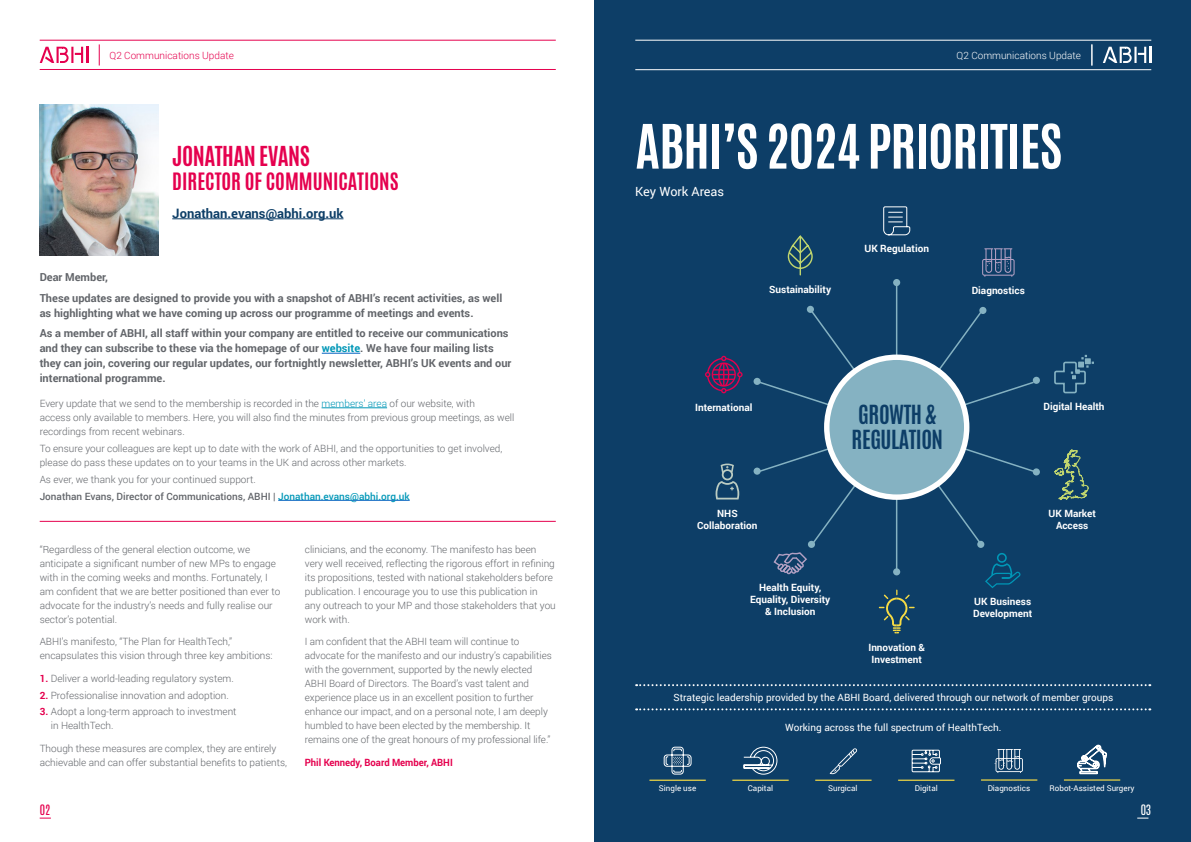
<style>
.page{position:relative;width:1191px;height:842px;background:#fff}
.page>*{position:absolute;margin:0;border:0;box-sizing:border-box;transform-origin:0 0}
.t1{font:700 52px "Antonio";letter-spacing:-.02em;color:#fff}
.t2{font:700 23px "Antonio";letter-spacing:-.02em;color:#e5004e}
.t3{font:700 22px/25px "Antonio";letter-spacing:-.02em;color:#0d3e67;text-align:center}
.t4{font:700 20px "Antonio";color:#e5004e}
.t5{font:700 13px "Roboto";color:#0d3e67}
.t6{font:12.6px "Roboto";color:#fff}
.t7{font:12px "Antonio";color:#e5004e}
.t8{font:12px "Antonio";color:#fff}
.t9{font:700 11px/20.7px "Roboto";color:#62656a}
.t10{font:300 10px/14px "Roboto";color:#62656a}
.t11{font:700 10px/12px "Roboto";color:#fff;text-align:center}
.t12{font:10px "Roboto";color:#fff}
.t13{font:500 10px/16.8px "Roboto";color:#62656a}
.t14{font:700 10px "Roboto";letter-spacing:-.005em;color:#e5004e;scale:.95 1}
.t15{font:300 10px "Roboto";color:#fff}
.t16{font:300 10px "Roboto";color:#e5004e}
.t17{font:8px "Roboto";color:#fff}
.s1{color:#0097b7}
.s2{font-weight:300}
.s3{font-weight:700;color:#e5004e}
</style>
<div class="page">
<div style="left:594px;top:0;width:597px;height:842px;background:#0d3e67"></div>
<hr style="left:896px;top:285px;width:1px;height:287px;background:#85b2c2">
<svg style="left:758px;top:380px;width:276px;height:93px"></svg>
<svg style="left:810px;top:310px;width:173px;height:237px"></svg>
<div style="left:893px;top:279px;width:7px;height:7px;background:#85b2c2;border-radius:50%"></div>
<div style="left:893px;top:568px;width:7px;height:7px;background:#85b2c2;border-radius:50%"></div>
<div style="left:977px;top:541px;width:7px;height:7px;background:#85b2c2;border-radius:50%"></div>
<div style="left:1032px;top:468px;width:8px;height:7px;background:#85b2c2;border-radius:50%"></div>
<div style="left:808px;top:541px;width:7px;height:7px;background:#85b2c2;border-radius:50%"></div>
<div style="left:807px;top:306px;width:7px;height:7px;background:#85b2c2;border-radius:50%"></div>
<div style="left:979px;top:307px;width:7px;height:7px;background:#85b2c2;border-radius:50%"></div>
<div style="left:753px;top:468px;width:7px;height:7px;background:#85b2c2;border-radius:50%"></div>
<div style="left:753px;top:378px;width:7px;height:7px;background:#85b2c2;border-radius:50%"></div>
<div style="left:1032px;top:377px;width:8px;height:7px;background:#85b2c2;border-radius:50%"></div>
<hr style="left:322px;top:353px;width:38px;height:1px;background:#0563c1">
<img style="left:40px;top:104px;width:118px;height:152px">
<hr style="left:172px;top:218px;width:171px;height:1px;background:#0d3e67">
<hr style="left:321px;top:408px;width:66px;height:1px;background:#0097b7">
<hr style="left:278px;top:500px;width:132px;height:1px;background:#0563c1">
<div style="left:826px;top:357px;width:140px;height:140px;background:#85b2c2;border-radius:50%"></div>
<div style="left:824px;top:355px;width:145px;height:145px;border:5px solid #fff;border-radius:50%"></div>
<svg style="left:982px;top:248px;width:32px;height:29px"></svg>
<svg style="left:787px;top:235px;width:26px;height:41px"></svg>
<svg style="left:1054px;top:355px;width:40px;height:39px"></svg>
<svg style="left:773px;top:552px;width:34px;height:23px"></svg>
<svg style="left:705px;top:356px;width:37px;height:37px"></svg>
<svg style="left:879px;top:590px;width:35px;height:43px"></svg>
<svg style="left:985px;top:553px;width:35px;height:35px"></svg>
<svg style="left:715px;top:463px;width:24px;height:36px"></svg>
<svg style="left:883px;top:206px;width:27px;height:30px"></svg>
<svg style="left:636px;top:684px;width:514px;height:2px"></svg>
<svg style="left:636px;top:708px;width:514px;height:2px"></svg>
<svg style="left:1054px;top:449px;width:35px;height:51px"></svg>
<hr style="left:40px;top:521px;width:516px;height:1px;background:#e5004e">
<svg style="left:994px;top:749px;width:28px;height:24px"></svg>
<hr style="left:981px;top:779px;width:56px;height:2px;background:#f6db44">
<svg style="left:663px;top:746px;width:28px;height:29px"></svg>
<hr style="left:649px;top:780px;width:57px;height:1px;background:#f6db44">
<svg style="left:1077px;top:745px;width:29px;height:29px"></svg>
<hr style="left:1064px;top:779px;width:56px;height:2px;background:#f6db44">
<svg style="left:743px;top:747px;width:34px;height:28px"></svg>
<hr style="left:732px;top:780px;width:56px;height:1px;background:#f6db44">
<svg style="left:829px;top:748px;width:28px;height:26px"></svg>
<hr style="left:815px;top:780px;width:56px;height:1px;background:#f6db44">
<svg style="left:911px;top:750px;width:30px;height:22px"></svg>
<hr style="left:898px;top:780px;width:56px;height:1px;background:#f6db44">
<svg style="left:1102px;top:47px;width:49px;height:16px"></svg>
<hr style="left:635px;top:40px;width:516px;height:1px;background:#fff">
<hr style="left:635px;top:69px;width:516px;height:1px;background:#fff">
<svg style="left:1091px;top:44px;width:1px;height:22px"></svg>
<hr style="left:40px;top:40px;width:516px;height:1px;background:#e5004e">
<hr style="left:40px;top:69px;width:516px;height:1px;background:#e5004e">
<svg style="left:99px;top:44px;width:1px;height:22px"></svg>
<svg style="left:40px;top:47px;width:48px;height:16px"></svg>
<p class="t16" style="left:110px;top:48px;width:126px">Q2 Communications Update</p>
<h2 class="t2" style="left:172px;top:139px;width:139px">JONATHAN EVANS</h2>
<h3 class="t4" style="left:172px;top:166px;width:228px">DIRECTOR OF COMMUNICATIONS</h3>
<h3 class="t5" style="left:172px;top:204px;width:173px">Jonathan.evans@abhi.org.uk</h3>
<p class="t9" style="left:40px;top:266px;width:464px">Dear Member,<br>These updates are designed to provide you with a snapshot of ABHI’s recent activities, as well</p>
<p class="t9" style="left:40px;top:302px;width:470px">as highlighting what we have coming up across our programme of meetings and events.<br>As a member of ABHI, all staff within your company are entitled to receive our communications</p>
<p class="t9" style="left:40px;top:341px;width:473px;line-height:15px">and they can subscribe to these via the homepage of our <span class="s1">website</span>. We have four mailing lists they can join, covering our regular updates, our fortnightly newsletter, ABHI’s UK events and our international programme.</p>
<p class="t10" style="left:40px;top:396px;width:476px">Every update that we send to the membership is recorded in the <span class="s1">members’ area</span> of our website, with<br>access only available to members. Here, you will also find the minutes from previous group meetings, as well recordings from recent webinars.</p>
<p class="t10" style="left:40px;top:441px;width:464px">To ensure your colleagues are kept up to date with the work of ABHI, and the opportunities to get involved, please do pass these updates on to your teams in the UK and across other markets.</p>
<p class="t13" style="left:40px;top:470px;width:371px"><span class="s2">As ever, we thank you for your continued support.<br></span>Jonathan Evans, Director of Communications, ABHI | <span class="s1">Jonathan.evans@abhi.org.uk</span></p>
<p class="t10" style="left:40px;top:542px;width:242px">“Regardless of the general election outcome, we anticipate a significant number of new MPs to engage with in the coming weeks and months. Fortunately, I am confident that we are better positioned than ever to advocate for the industry’s needs and fully realise our sector’s potential.</p>
<p class="t10" style="left:40px;top:634px;width:234px">ABHI’s manifesto, “The Plan for HealthTech,” encapsulates this vision through three key ambitions:</p>
<p class="t10" style="left:40px;top:671px;width:196px"><span class="s3">1.</span> Deliver a world-leading regulatory system.</p>
<p class="t10" style="left:40px;top:688px;width:191px"><span class="s3">2.</span> Professionalise innovation and adoption.</p>
<p class="t10" style="left:51px;top:704px;width:187px;text-indent:-11px"><span class="s3">3.</span> Adopt a long-term approach to investment in HealthTech.</p>
<p class="t10" style="left:40px;top:741px;width:249px">Though these measures are complex, they are entirely achievable and can offer substantial benefits to patients,</p>
<p class="t7" style="left:40px;top:801px;width:12px">02</p>
<p class="t10" style="left:305px;top:542px;width:252px">clinicians, and the economy. The manifesto has been very well received, reflecting the rigorous effort in refining its propositions, tested with national stakeholders before publication. I encourage you to use this publication in any outreach to your MP and those stakeholders that you work with.</p>
<p class="t10" style="left:305px;top:634px;width:248px">I am confident that the ABHI team will continue to advocate for the manifesto and our industry’s capabilities with the government, supported by the newly elected ABHI Board of Directors. The Board’s vast talent and experience place us in an excellent position to further enhance our impact, and on a personal note, I am deeply humbled to have been elected by the membership. It remains one of the great honours of my professional life.”</p>
<p class="t14" style="left:305px;top:755px;width:157px">Phil Kennedy, Board Member, ABHI</p>
<p class="t15" style="left:956px;top:48px;width:126px">Q2 Communications Update</p>
<h1 class="t1" style="left:635px;top:107px;width:428px">ABHI’S 2024 PRIORITIES</h1>
<p class="t6" style="left:635px;top:183px;width:90px">Key Work Areas</p>
<p class="t11" style="left:769px;top:283px;width:63px">Sustainability</p>
<p class="t11" style="left:864px;top:242px;width:66px">UK Regulation</p>
<p class="t11" style="left:971px;top:284px;width:55px">Diagnostics</p>
<p class="t11" style="left:695px;top:401px;width:59px">International</p>
<h3 class="t3" style="left:851px;top:403px;width:93px">GROWTH &amp;<br>REGULATION</h3>
<p class="t11" style="left:697px;top:507px;width:62px">NHS<br>Collaboration</p>
<p class="t11" style="left:750px;top:581px;width:82px">Health Equity,<br>Equality, Diversity &amp; Inclusion</p>
<p class="t11" style="left:868px;top:641px;width:58px">Innovation &amp;<br>Investment</p>
<p class="t11" style="left:1043px;top:400px;width:63px">Digital Health</p>
<p class="t11" style="left:1048px;top:507px;width:49px">UK Market<br>Access</p>
<p class="t11" style="left:973px;top:595px;width:61px;text-align:left">UK Business<br>Development</p>
<p class="t12" style="left:673px;top:690px;width:441px">Strategic leadership provided by the ABHI Board, delivered through our network of member groups</p>
<p class="t12" style="left:785px;top:721px;width:218px">Working across the full spectrum of HealthTech.</p>
<p class="t17" style="left:659px;top:783px;width:39px">Single use</p>
<p class="t17" style="left:748px;top:783px;width:27px">Capital</p>
<p class="t17" style="left:828px;top:783px;width:31px">Surgical</p>
<p class="t17" style="left:914px;top:783px;width:25px">Digital</p>
<p class="t17" style="left:987px;top:783px;width:44px">Diagnostics</p>
<p class="t17" style="left:1049px;top:783px;width:86px">Robot-Assisted Surgery</p>
<p class="t8" style="left:1140px;top:801px;width:12px">03</p>
</div>
